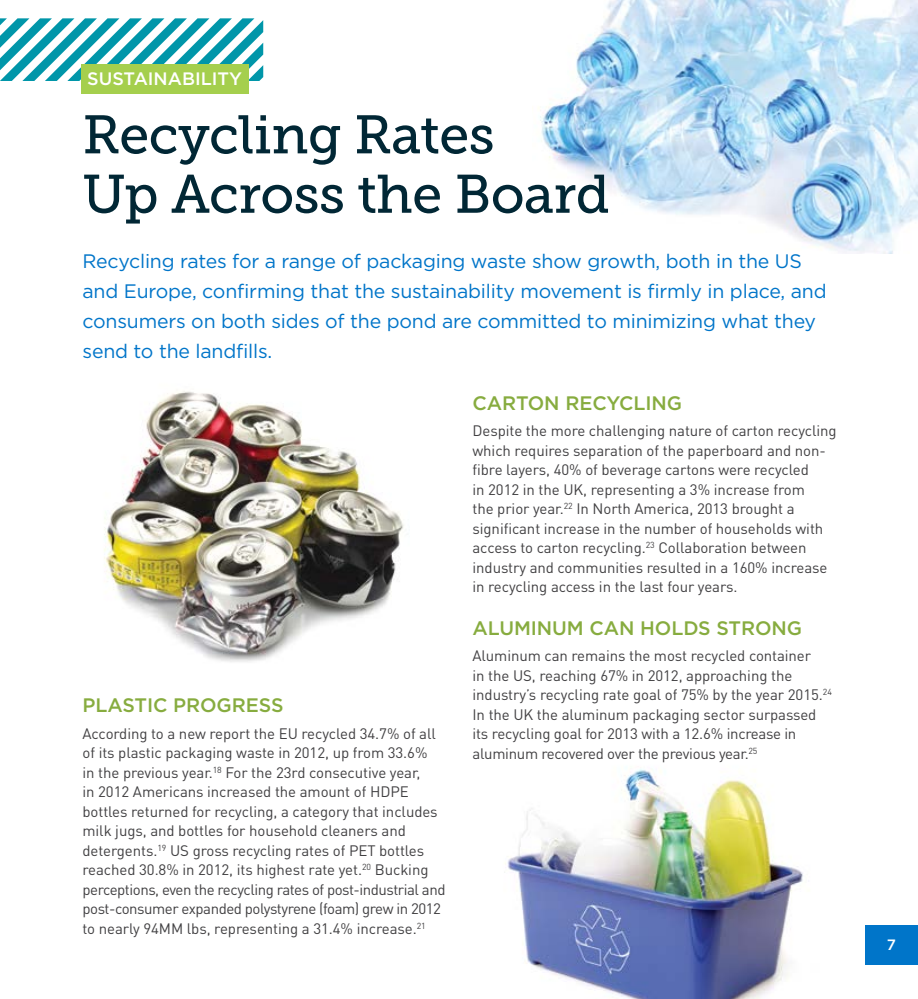
<style>
.page{position:relative;width:918px;height:999px;background:#fff}
.page>*{position:absolute;margin:0;border:0;box-sizing:border-box;transform-origin:0 0}
.t1{font:54px "Museo Slab 500";letter-spacing:-.01em;color:#012735}
.t2{font:19.5px/30px "Gotham";letter-spacing:-.01em;color:#0075c9}
.t3{font:500 19.5px "Gotham";letter-spacing:-.005em;color:#87ac3f}
.t4{font:500 18px "Gotham";color:#fff}
.t5{font:15px/19.5px "DINOT";letter-spacing:-.005em;color:#414042}
.t6{font:500 15px "Gotham";color:#fff}
</style>
<div class="page">
<div style="left:865px;top:926px;width:53px;height:39px;background:#0075c9"></div>
<img style="left:504px;top:769px;width:299px;height:230px">
<img style="left:104px;top:391px;width:300px;height:271px">
<img style="left:538px;top:0;width:380px;height:254px">
<svg style="left:0;top:18px;width:263px;height:63px"></svg>
<div style="left:81px;top:64px;width:167px;height:29px;background:#a5cf4d"></div>
<p class="t4" style="left:87px;top:68px;width:156px">SUSTAINABILITY</p>
<h1 class="t1" style="left:82px;top:105px;width:414px">Recycling Rates</h1>
<h1 class="t1" style="left:82px;top:164px;width:529px">Up Across the Board</h1>
<p class="t2" style="left:82px;top:246px;width:746px">Recycling rates for a range of packaging waste show growth, both in the US and Europe, confirming that the sustainability movement is firmly in place, and consumers on both sides of the pond are committed to minimizing what they send to the landfills.</p>
<h2 class="t3" style="left:82px;top:694px;width:202px">PLASTIC PROGRESS</h2>
<p class="t5" style="left:82px;top:723px;width:365px">According to a new report the EU recycled 34.7% of all of its plastic packaging waste in 2012, up from 33.6%<br>in the previous year.<sup>18</sup> For the 23rd consecutive year,<br>in 2012 Americans increased the amount of HDPE bottles returned for recycling, a category that includes milk jugs, and bottles for household cleaners and detergents.<sup>19</sup> US gross recycling rates of PET bottles reached 30.8% in 2012, its highest rate yet.<sup>20</sup> Bucking perceptions, even the recycling rates of post-industrial and post-consumer expanded polystyrene (foam) grew in 2012 to nearly 94MM lbs, representing a 31.4% increase.<sup>21</sup></p>
<h2 class="t3" style="left:472px;top:392px;width:211px">CARTON RECYCLING</h2>
<p class="t5" style="left:472px;top:420px;width:366px">Despite the more challenging nature of carton recycling which requires separation of the paperboard and non&shy;fibre layers, 40% of beverage cartons were recycled<br>in 2012 in the UK, representing a 3% increase from<br>the prior year.<sup>22</sup> In North America, 2013 brought a significant increase in the number of households with access to carton recycling.<sup>23</sup> Collaboration between industry and communities resulted in a 160% increase in recycling access in the last four years.</p>
<h2 class="t3" style="left:472px;top:617px;width:331px">ALUMINUM CAN HOLDS STRONG</h2>
<p class="t5" style="left:472px;top:645px;width:361px">Aluminum can remains the most recycled container<br>in the US, reaching 67% in 2012, approaching the industry’s recycling rate goal of 75% by the year 2015.<sup>24<br></sup>In the UK the aluminum packaging sector surpassed its recycling goal for 2013 with a 12.6% increase in aluminum recovered over the previous year.<sup>25</sup></p>
<p class="t6" style="left:887px;top:936px;width:11px">7</p>
</div>
